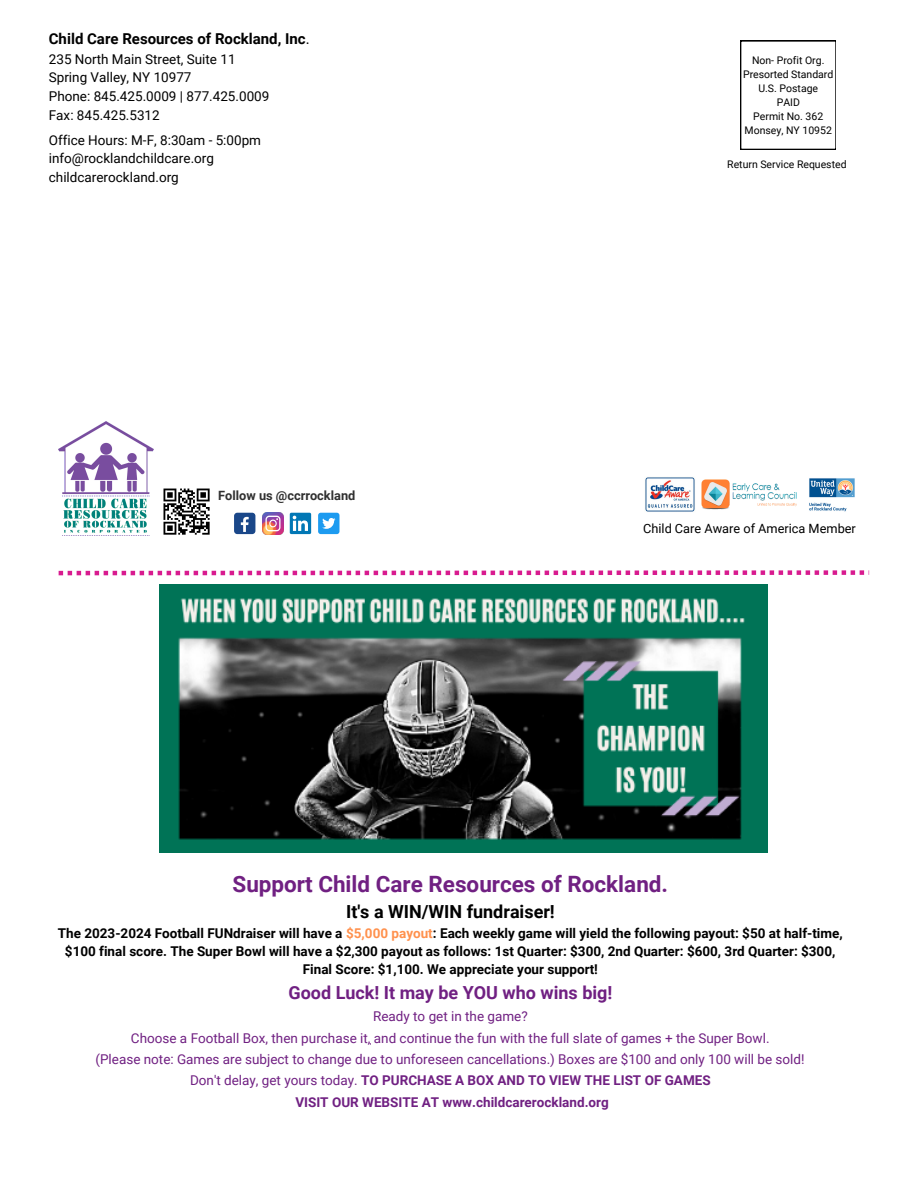
<style>
.page{position:relative;width:918px;height:1188px;background:#fff}
.page>*{position:absolute;margin:0;border:0;box-sizing:border-box;transform-origin:0 0}
.t1{font:700 22.5px "Roboto";color:#702082}
.t2{font:700 18px "Roboto";color:#702082}
.t3{font:700 18px "Roboto";color:#000}
.t4{font:700 15px "Roboto";color:#000}
.t5{font:13.5px/21.3px "Roboto";color:#702082;text-align:center}
.t6{font:700 13.5px/18px "Roboto";color:#000;text-align:center}
.t7{font:13.5px/18.8px "Roboto";color:#000}
.t8{font:12.75px "Roboto";color:#000}
.t9{font:700 12.75px "Roboto";color:#303030}
.t10{font:10.5px "Roboto";color:#000}
.s1{font-weight:400}
.s2{color:#ff914d}
.s3{font-weight:700}
</style>
<div class="page">
<img style="left:59px;top:422px;width:94px;height:114px">
<div style="left:234px;top:513px;width:21px;height:21px;background:#1a4789;border-radius:3px"></div>
<svg style="left:241px;top:517px;width:8px;height:15px"></svg>
<img style="left:262px;top:513px;width:21px;height:21px">
<div style="left:290px;top:513px;width:21px;height:21px;background:#0177b5;border-radius:2px"></div>
<svg style="left:293px;top:516px;width:15px;height:15px"></svg>
<div style="left:318px;top:513px;width:21px;height:21px;background:#1d9bf0;border-radius:3px"></div>
<svg style="left:322px;top:518px;width:13px;height:11px"></svg>
<svg style="left:164px;top:489px;width:46px;height:46px"></svg>
<img style="left:645px;top:477px;width:50px;height:35px">
<img style="left:701px;top:480px;width:96px;height:30px">
<img style="left:809px;top:478px;width:46px;height:34px">
<svg style="left:740px;top:41px;width:96px;height:109px"></svg>
<svg style="left:59px;top:570px;width:810px;height:5px"></svg>
<img style="left:160px;top:584px;width:607px;height:268px">
<p class="t4" style="left:49px;top:31px;width:262px">Child Care Resources of Rockland, Inc<span class="s1">.</span></p>
<p class="t7" style="left:49px;top:50px;width:222px">235 North Main Street, Suite 11<br>Spring Valley, NY 10977<br>Phone: 845.425.0009 | 877.425.0009<br>Fax: 845.425.5312</p>
<p class="t7" style="left:49px;top:131px;width:214px">Office Hours: M-F, 8:30am - 5:00pm info@rocklandchildcare.org childcarerockland.org</p>
<p class="t9" style="left:218px;top:488px;width:139px">Follow us @ccrrockland</p>
<p class="t10" style="left:752px;top:54px;width:74px">Non- Profit Org.</p>
<p class="t10" style="left:743px;top:68px;width:92px">Presorted Standard</p>
<h2 class="t10" style="left:758px;top:82px;width:61px">U.S. Postage</h2>
<p class="t10" style="left:777px;top:96px;width:25px">PAID</p>
<p class="t10" style="left:753px;top:110px;width:71px">Permit No. 362</p>
<p class="t10" style="left:745px;top:124px;width:89px">Monsey, NY 10952</p>
<p class="t10" style="left:727px;top:159px;width:121px">Return Service Requested</p>
<p class="t8" style="left:643px;top:521px;width:214px">Child Care Aware of America Member</p>
<p class="t1" style="left:233px;top:871px;width:437px">Support Child Care Resources of Rockland.</p>
<p class="t3" style="left:346px;top:901px;width:210px">It's a WIN/WIN fundraiser!</p>
<p class="t6" style="left:58px;top:924px;width:786px">The 2023-2024 Football FUNdraiser will have a <span class="s2">$5,000 payout</span>: Each weekly game will yield the following payout: $50 at half-time, $100 final score. The Super Bowl will have a $2,300 payout as follows: 1st Quarter: $300, 2nd Quarter: $600, 3rd Quarter: $300,<br>Final Score: $1,100. We appreciate your support!</p>
<p class="t2" style="left:289px;top:982px;width:325px">Good Luck! It may be YOU who wins big!</p>
<p class="t5" style="left:131px;top:1006px;width:640px">Ready to get in the game?<br>Choose a Football Box, then purchase it, and continue the fun with the full slate of games + the Super Bowl.</p>
<p class="t5" style="left:96px;top:1049px;width:711px">(Please note: Games are subject to change due to unforeseen cancellations.) Boxes are $100 and only 100 will be sold!<br>Don't delay, get yours today. <span class="s3">TO PURCHASE A BOX AND TO VIEW THE LIST OF GAMES<br>VISIT OUR WEBSITE AT www.childcarerockland.org</span></p>
</div>
